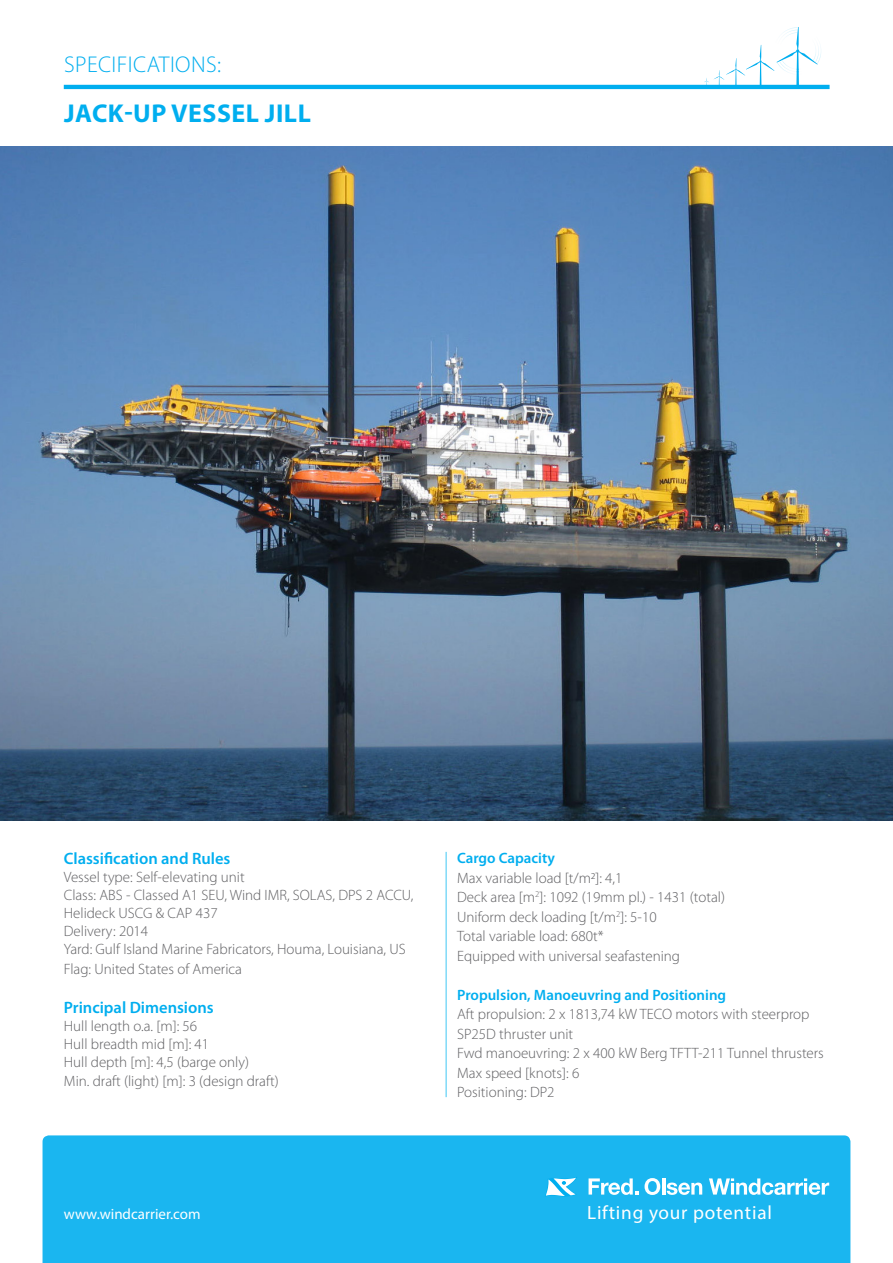
<style>
.page{position:relative;width:893px;height:1263px;background:#fff}
.page>*{position:absolute;margin:0;border:0;box-sizing:border-box;transform-origin:0 0}
.t1{font:700 25.95px "Myriad Pro";letter-spacing:.02em;color:#00aeef}
.t2{font:300 22.95px "Myriad Pro";letter-spacing:.02em;color:#00aeef}
.t3{font:19.2px "Myriad Pro";letter-spacing:.04em;color:#fff}
.t4{font:600 16.5px "Myriad Pro";color:#00aeef}
.t5{font:300 15px/18px "Myriad Pro";color:#5f5f62}
.t6{font:600 15px "Myriad Pro";color:#00aeef}
.t7{font:15px "Myriad Pro";color:#fff}
</style>
<div class="page">
<img style="left:0;top:146px;width:893px;height:675px">
<hr style="left:446px;top:852px;width:1px;height:245px;background:#40c7f4">
<div style="left:43px;top:1135px;width:807px;height:128px;background:#1ab6f0"></div>
<svg style="left:545px;top:1177px;width:32px;height:19px"></svg>
<svg style="left:589px;top:1178px;width:49px;height:17px"></svg>
<svg style="left:644px;top:1178px;width:16px;height:17px"></svg>
<hr style="left:662px;top:1178px;width:3px;height:16px;background:#fff">
<svg style="left:667px;top:1182px;width:35px;height:13px"></svg>
<svg style="left:709px;top:1178px;width:120px;height:17px"></svg>
<hr style="left:64px;top:85px;width:766px;height:4px;background:#00aeef">
<svg style="left:704px;top:27px;width:114px;height:58px"></svg>
<p class="t2" style="left:64px;top:52px;width:159px">SPECIFICATIONS:</p>
<p class="t1" style="left:64px;top:98px;width:248px">JACK-UP VESSEL JILL</p>
<p class="t4" style="left:64px;top:849px;width:168px">Classification and Rules</p>
<p class="t5" style="left:64px;top:868px;width:182px">Vessel type: Self-elevating unit</p>
<p class="t5" style="left:64px;top:886px;width:351px">Class: ABS - Classed A1 SEU, Wind IMR, SOLAS, DPS 2 ACCU,<br>Helideck USCG &amp; CAP 437</p>
<p class="t5" style="left:64px;top:922px;width:86px">Delivery: 2014</p>
<p class="t5" style="left:64px;top:940px;width:343px">Yard: Gulf Island Marine Fabricators, Houma, Louisiana, US</p>
<p class="t5" style="left:64px;top:960px;width:180px">Flag: United States of America</p>
<p class="t4" style="left:64px;top:998px;width:152px">Principal Dimensions</p>
<p class="t5" style="left:64px;top:1017px;width:135px">Hull length o.a. [m]: 56</p>
<p class="t5" style="left:64px;top:1035px;width:147px">Hull breadth mid [m]: 41</p>
<p class="t5" style="left:64px;top:1053px;width:187px">Hull depth [m]: 4,5 (barge only)</p>
<p class="t5" style="left:64px;top:1072px;width:216px">Min. draft (light) [m]: 3 (design draft)</p>
<p class="t6" style="left:457px;top:850px;width:99px">Cargo Capacity</p>
<p class="t5" style="left:457px;top:869px;width:167px">Max variable load [t/m2]: 4,1</p>
<p class="t5" style="left:457px;top:888px;width:269px">Deck area [m<sup>2</sup>]: 1092 (19mm pl.) - 1431 (total)</p>
<p class="t5" style="left:457px;top:908px;width:201px">Uniform deck loading [t/m<sup>2</sup>]: 5-10</p>
<p class="t5" style="left:457px;top:927px;width:148px">Total variable load: 680t*</p>
<p class="t5" style="left:457px;top:947px;width:224px">Equipped with universal seafastening</p>
<p class="t6" style="left:457px;top:986px;width:271px">Propulsion, Manoeuvring and Positioning</p>
<p class="t5" style="left:457px;top:1005px;width:354px">Aft propulsion: 2 x 1813,74 kW TECO motors with steerprop</p>
<p class="t5" style="left:457px;top:1025px;width:118px">SP25D thruster unit</p>
<p class="t5" style="left:457px;top:1044px;width:368px">Fwd manoeuvring: 2 x 400 kW Berg TFTT-211 Tunnel thrusters</p>
<p class="t5" style="left:457px;top:1064px;width:124px">Max speed [knots]: 6</p>
<p class="t5" style="left:457px;top:1083px;width:99px">Positioning: DP2</p>
<p class="t7" style="left:64px;top:1204px;width:138px">www.windcarrier.com</p>
<p class="t3" style="left:587px;top:1200px;width:186px">Lifting your potential</p>
</div>
